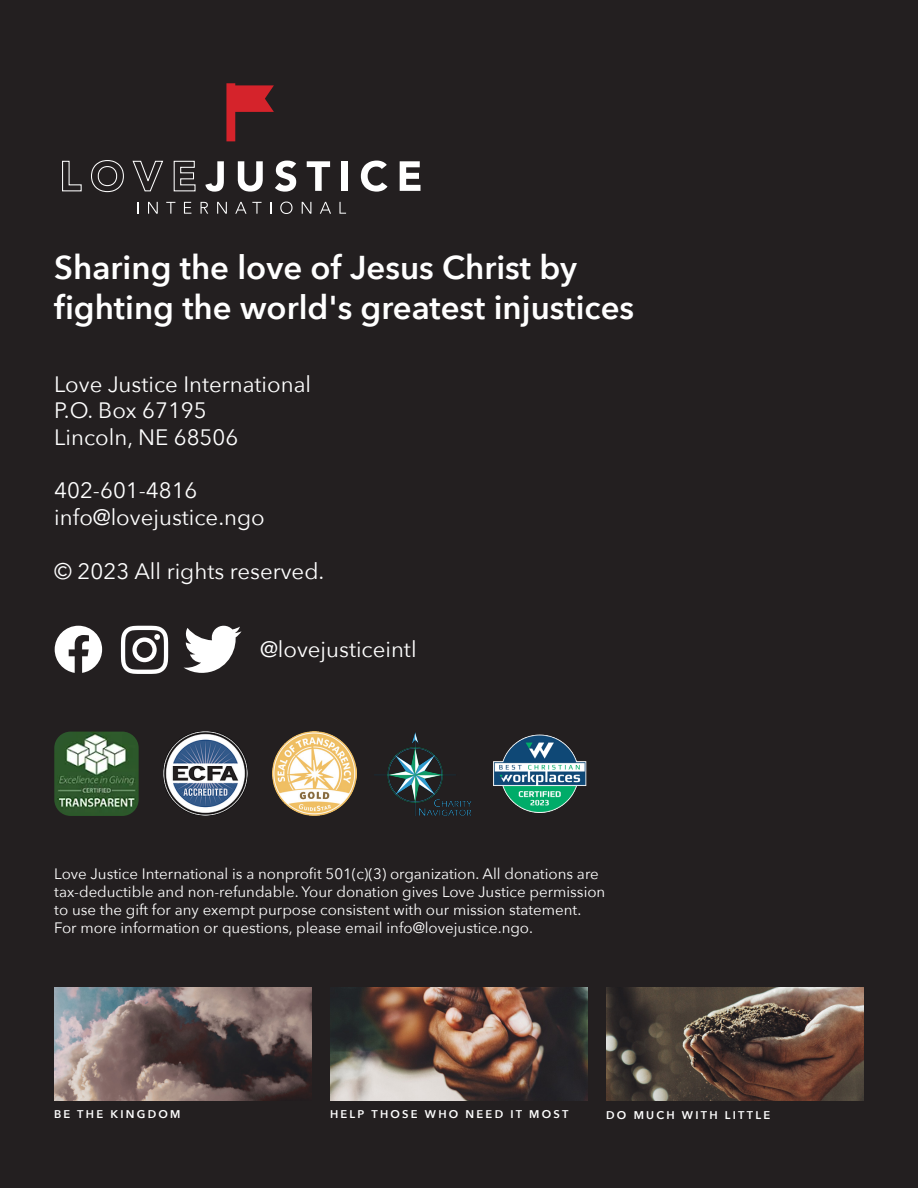
<style>
.page{position:relative;width:918px;height:1188px;background:#231f20}
.page>*{position:absolute;margin:0;border:0;box-sizing:border-box;transform-origin:0 0}
.t1{font:600 33px/39.6px "Avenir Next";color:#fff}
.t2{font:22.2px "Avenir Next";color:#fff}
.t3{font:15.15px/18.1px "Avenir Next";color:#fff}
.t4{font:600 11.25px "Avenir Next";letter-spacing:.2em;color:#fff}
</style>
<div class="page">
<img style="left:54px;top:732px;width:85px;height:84px">
<img style="left:163px;top:732px;width:85px;height:84px">
<img style="left:272px;top:732px;width:84px;height:84px">
<img style="left:374px;top:732px;width:98px;height:84px">
<img style="left:493px;top:734px;width:94px;height:79px">
<svg style="left:183px;top:626px;width:59px;height:47px"></svg>
<svg style="left:121px;top:626px;width:47px;height:48px"></svg>
<svg style="left:55px;top:626px;width:47px;height:47px"></svg>
<svg style="left:62px;top:160px;width:134px;height:33px"></svg>
<svg style="left:205px;top:161px;width:19px;height:31px"></svg>
<svg style="left:238px;top:161px;width:25px;height:31px"></svg>
<svg style="left:275px;top:161px;width:21px;height:31px"></svg>
<svg style="left:307px;top:161px;width:23px;height:30px"></svg>
<div style="left:342px;top:161px;width:6px;height:30px;background:#fff"></div>
<svg style="left:361px;top:161px;width:27px;height:31px"></svg>
<svg style="left:400px;top:161px;width:21px;height:30px"></svg>
<svg style="left:137px;top:202px;width:1px;height:12px"></svg>
<svg style="left:148px;top:202px;width:10px;height:12px"></svg>
<svg style="left:166px;top:202px;width:9px;height:12px"></svg>
<svg style="left:184px;top:202px;width:7px;height:12px"></svg>
<svg style="left:201px;top:202px;width:7px;height:12px"></svg>
<svg style="left:217px;top:202px;width:10px;height:12px"></svg>
<svg style="left:235px;top:202px;width:27px;height:12px"></svg>
<svg style="left:270px;top:202px;width:1px;height:12px"></svg>
<svg style="left:280px;top:202px;width:13px;height:12px"></svg>
<svg style="left:302px;top:202px;width:9px;height:12px"></svg>
<svg style="left:320px;top:202px;width:11px;height:12px"></svg>
<svg style="left:339px;top:202px;width:7px;height:12px"></svg>
<svg style="left:226px;top:83px;width:48px;height:58px"></svg>
<img style="left:54px;top:987px;width:258px;height:113px">
<img style="left:330px;top:987px;width:258px;height:113px">
<img style="left:606px;top:987px;width:258px;height:113px">
<p class="t1" style="left:54px;top:247px;width:581px">Sharing the love of Jesus Christ by fighting the world's greatest injustices</p>
<p class="t2" style="left:54px;top:365px;width:258px">Love Justice International</p>
<p class="t2" style="left:54px;top:392px;width:154px">P.O. Box 67195</p>
<p class="t2" style="left:54px;top:419px;width:185px">Lincoln, NE 68506</p>
<p class="t2" style="left:54px;top:472px;width:145px">402-601-4816</p>
<p class="t2" style="left:54px;top:499px;width:212px">info@lovejustice.ngo</p>
<p class="t2" style="left:54px;top:552px;width:272px">© 2023 All rights reserved.</p>
<p class="t2" style="left:260px;top:631px;width:158px">@lovejusticeintl</p>
<p class="t3" style="left:54px;top:864px;width:553px">Love Justice International is a nonprofit 501(c)(3) organization. All donations are tax-deductible and non-refundable. Your donation gives Love Justice permission to use the gift for any exempt purpose consistent with our mission statement.</p>
<p class="t3" style="left:54px;top:918px;width:480px">For more information or questions, please email info@lovejustice.ngo.</p>
<p class="t4" style="left:54px;top:1105px;width:128px">BE THE KINGDOM</p>
<p class="t4" style="left:330px;top:1105px;width:240px">HELP THOSE WHO NEED IT MOST</p>
<p class="t4" style="left:606px;top:1105px;width:166px">DO MUCH WITH LITTLE</p>
</div>
